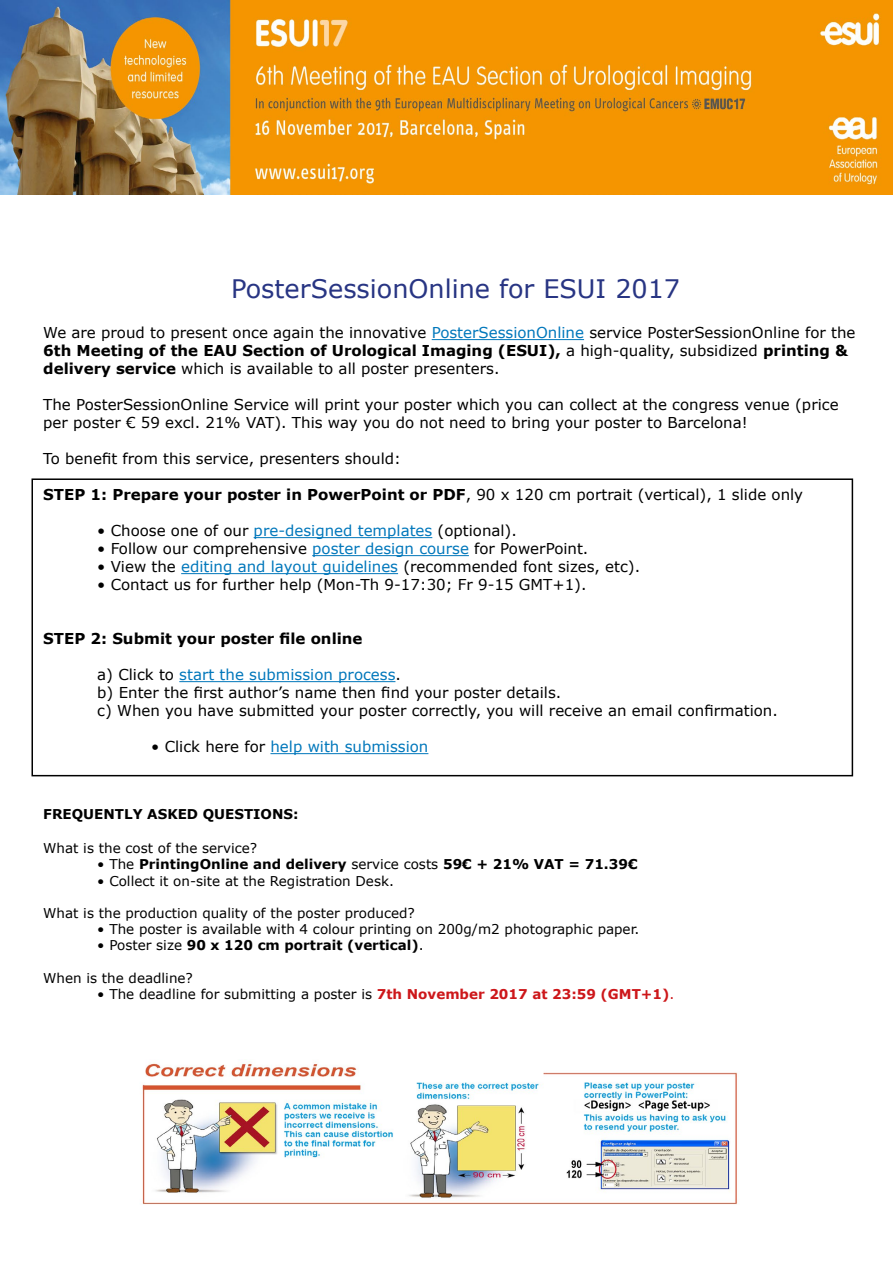
<style>
.page{position:relative;width:893px;height:1263px;background:#fff}
.page>*{position:absolute;margin:0;border:0;box-sizing:border-box;transform-origin:0 0}
.t1{font:25.5px "Verdana";color:#283583}
.t2{font:15px/18px "Verdana";color:#000}
.t3{font:700 15px "Verdana";color:#000}
.t4{font:15px "Verdana";color:#07b}
.t5{font:13.5px "Verdana";color:#000}
.t6{font:700 13.5px "Verdana";color:#000}
.s1{color:#07b}
.s2{font-weight:700}
.s3{font-weight:400}
.s4{color:#000}
.s5{font-weight:700;color:#cd171a}
.s6{color:#cd171a}
</style>
<div class="page">
<hr style="left:432px;top:339px;width:152px;height:1px;background:#07b">
<hr style="left:254px;top:537px;width:178px;height:1px;background:#07b">
<hr style="left:312px;top:555px;width:157px;height:1px;background:#07b">
<hr style="left:181px;top:573px;width:217px;height:1px;background:#07b">
<hr style="left:179px;top:681px;width:216px;height:1px;background:#07b">
<hr style="left:270px;top:753px;width:158px;height:1px;background:#07b">
<div style="left:32px;top:478px;width:821px;height:298px;border:2px solid #000"></div>
<img style="left:0;top:1px;width:893px;height:193px">
<img style="left:142px;top:1061px;width:597px;height:144px">
<h1 class="t1" style="left:231px;top:272px;width:451px">PosterSessionOnline for ESUI 2017</h1>
<p class="t2" style="left:43px;top:324px;width:814px">We are proud to present once again the innovative <span class="s1">PosterSessionOnline</span> service PosterSessionOnline for the<br><span class="s2">6th Meeting of the EAU Section of Urological Imaging (ESUI),</span> a high-quality, subsidized <span class="s2">printing &amp; delivery service</span> which is available to all poster presenters.</p>
<p class="t2" style="left:43px;top:396px;width:797px">The PosterSessionOnline Service will print your poster which you can collect at the congress venue (price per poster € 59 excl. 21% VAT). This way you do not need to bring your poster to Barcelona!</p>
<p class="t2" style="left:43px;top:450px;width:359px">To benefit from this service, presenters should:</p>
<p class="t3" style="left:43px;top:484px;width:761px">STEP 1: Prepare your poster in PowerPoint or PDF<span class="s3">, 90 x 120 cm portrait (vertical), 1 slide only</span></p>
<p class="t2" style="left:97px;top:522px;width:421px">• Choose one of our <span class="s1">pre-designed templates</span> (optional).</p>
<p class="t2" style="left:97px;top:540px;width:493px">• Follow our comprehensive <span class="s1">poster design course</span> for PowerPoint.</p>
<p class="t2" style="left:97px;top:558px;width:544px">• View the <span class="s1">editing and layout guidelines</span> (recommended font sizes, etc).</p>
<p class="t2" style="left:97px;top:576px;width:491px">• Contact us for further help (Mon-Th 9-17:30; Fr 9-15 GMT+1).</p>
<p class="t3" style="left:43px;top:628px;width:321px">STEP 2: Submit your poster file online</p>
<p class="t2" style="left:97px;top:666px;width:682px">a) Click to <span class="s1">start the submission process</span>.<br>b) Enter the first author’s name then find your poster details.<br>c) When you have submitted your poster correctly, you will receive an email confirmation.</p>
<p class="t4" style="left:151px;top:736px;width:279px"><span class="s4">• Click here for</span> help with submission</p>
<p class="t6" style="left:43px;top:804px;width:257px">FREQUENTLY ASKED QUESTIONS:</p>
<p class="t5" style="left:43px;top:839px;width:215px">What is the cost of the service?</p>
<p class="t6" style="left:97px;top:855px;width:542px"><span class="s3">• The</span> PrintingOnline and delivery <span class="s3">service costs</span> 59€ + 21% VAT = 71.39€</p>
<p class="t5" style="left:97px;top:871px;width:298px">• Collect it on-site at the Registration Desk.</p>
<p class="t5" style="left:43px;top:904px;width:373px">What is the production quality of the poster produced?</p>
<p class="t5" style="left:97px;top:920px;width:544px">• The poster is available with 4 colour printing on 200g/m2 photographic paper.</p>
<p class="t6" style="left:97px;top:936px;width:328px"><span class="s3">• Poster size</span> 90 x 120 cm portrait (vertical)<span class="s3">.</span></p>
<p class="t5" style="left:43px;top:968px;width:151px">When is the deadline?</p>
<p class="t5" style="left:97px;top:985px;width:579px">• The deadline for submitting a poster is <span class="s5">7th November 2017 at 23:59 (GMT+1)</span><span class="s6">.</span></p>
</div>
